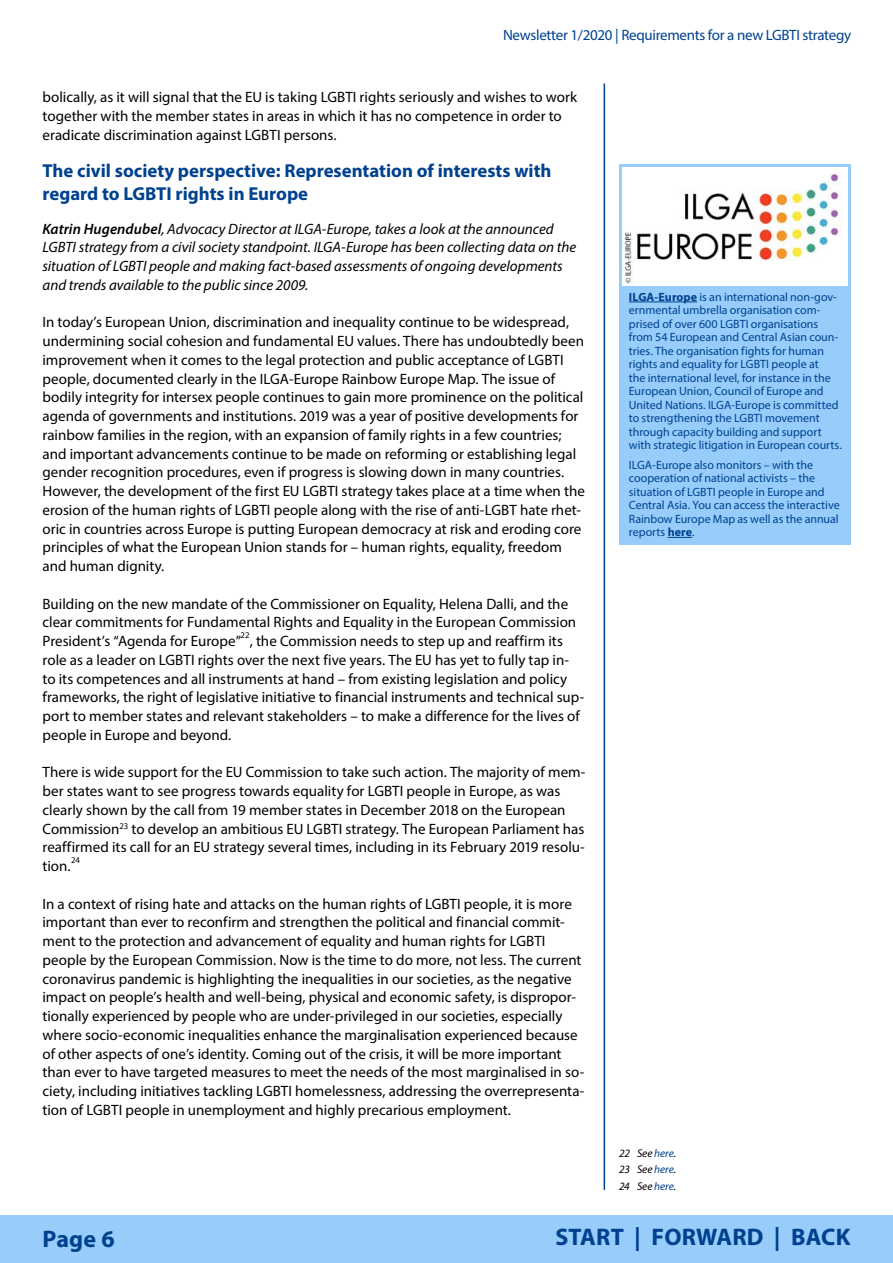
<style>
.page{position:relative;width:893px;height:1263px;background:#fff}
.page>*{position:absolute;margin:0;border:0;box-sizing:border-box;transform-origin:0 0}
.t1{font:700 24px "Myriad Pro";letter-spacing:.01em;color:#00418f}
.t2{font:700 18.75px/22.5px "Myriad Pro";color:#00418f}
.t3{font:15px/18.8px "Myriad Pro";color:#000}
.t4{font:italic 15px/18.8px "Myriad Pro";color:#000}
.t5{font:15px "Myriad Pro";letter-spacing:-.02em;color:#00418f}
.t6{font:12px/13.5px "Myriad Pro";letter-spacing:-.005em;color:#00418f}
.t7{font:italic 11.25px/16.2px "Myriad Pro";letter-spacing:-.005em;color:#000}
.t8{font:8.7px "Myriad Pro";color:#000}
.s1{font-weight:600}
.s2{font-weight:700}
.s3{color:#00418f}
</style>
<div class="page">
<hr style="left:604px;top:84px;width:1px;height:1106px;background:#00418f">
<div style="left:0;top:1215px;width:893px;height:48px;background:#97ccfb"></div>
<div style="left:619px;top:164px;width:232px;height:380px;background:#97ccfb"></div>
<hr style="left:629px;top:302px;width:68px;height:1px;background:#00418f">
<svg style="left:668px;top:537px;width:24px;height:1px"></svg>
<img style="left:623px;top:168px;width:224px;height:117px">
<p class="t5" style="left:503px;top:26px;width:350px">Newsletter 1/2020 | Requirements for a new LGBTI strategy</p>
<p class="t3" style="left:43px;top:88px;width:536px">bolically, as it will signal that the EU is taking LGBTI rights seriously and wishes to work together with the member states in areas in which it has no competence in order to eradicate discrimination against LGBTI persons.</p>
<h3 class="t2" style="left:43px;top:159px;width:511px">The civil society perspective: Representation of interests with regard to LGBTI rights in Europe</h3>
<p class="t4" style="left:43px;top:219px;width:535px"><span class="s1">Katrin Hugendubel</span>, Advocacy Director at ILGA-Europe, takes a look at the announced LGBTI strategy from a civil society standpoint. ILGA-Europe has been collecting data on the situation of LGBTI people and making fact-based assessments of ongoing developments and trends available to the public since 2009.</p>
<p class="t3" style="left:43px;top:313px;width:544px">In today’s European Union, discrimination and inequality continue to be widespread, undermining social cohesion and fundamental EU values. There has undoubtedly been improvement when it comes to the legal protection and public acceptance of LGBTI people, documented clearly in the ILGA-Europe Rainbow Europe Map. The issue of bodily integrity for intersex people continues to gain more prominence on the political agenda of governments and institutions. 2019 was a year of positive developments for rainbow families in the region, with an expansion of family rights in a few countries; and important advancements continue to be made on reforming or establishing legal gender recognition procedures, even if progress is slowing down in many countries.<br>However, the development of the first EU LGBTI strategy takes place at a time when the erosion of the human rights of LGBTI people along with the rise of anti-LGBT hate rhet&shy;oric in countries across Europe is putting European democracy at risk and eroding core principles of what the European Union stands for – human rights, equality, freedom and human dignity.</p>
<p class="t3" style="left:43px;top:594px;width:535px">Building on the new mandate of the Commissioner on Equality, Helena Dalli, and the clear commitments for Fundamental Rights and Equality in the European Commission<br>President’s “Agenda for Europe”</p>
<p class="t8" style="left:241px;top:630px;width:11px">22</p>
<p class="t3" style="left:43px;top:631px;width:543px;text-indent:207px">, the Commission needs to step up and reaffirm its role as a leader on LGBTI rights over the next five years. The EU has yet to fully tap in&shy;to its competences and all instruments at hand – from existing legislation and policy frameworks, the right of legislative initiative to financial instruments and technical sup&shy;port to member states and relevant stakeholders – to make a difference for the lives of people in Europe and beyond.</p>
<p class="t3" style="left:43px;top:763px;width:545px">There is wide support for the EU Commission to take such action. The majority of mem&shy;ber states want to see progress towards equality for LGBTI people in Europe, as was clearly shown by the call from 19 member states in December 2018 on the European Commission<sup>23</sup> to develop an ambitious EU LGBTI strategy. The European Parliament has reaffirmed its call for an EU strategy several times, including in its February 2019 resolu&shy;tion.</p>
<p class="t8" style="left:71px;top:855px;width:10px">24</p>
<p class="t3" style="left:43px;top:894px;width:543px">In a context of rising hate and attacks on the human rights of LGBTI people, it is more important than ever to reconfirm and strengthen the political and financial commit&shy;ment to the protection and advancement of equality and human rights for LGBTI people by the European Commission. Now is the time to do more, not less. The current coronavirus pandemic is highlighting the inequalities in our societies, as the negative impact on people’s health and well-being, physical and economic safety, is dispropor&shy;tionally experienced by people who are under-privileged in our societies, especially where socio-economic inequalities enhance the marginalisation experienced because of other aspects of one’s identity. Coming out of the crisis, it will be more important than ever to have targeted measures to meet the needs of the most marginalised in so&shy;ciety, including initiatives tackling LGBTI homelessness, addressing the overrepresenta&shy;tion of LGBTI people in unemployment and highly precarious employment.</p>
<p class="t6" style="left:629px;top:290px;width:214px"><span class="s2">ILGA-Europe</span> is an international non-gov&shy;ernmental umbrella organisation com&shy;prised of over 600 LGBTI organisations from 54 European and Central Asian coun&shy;tries. The organisation fights for human rights and equality for LGBTI people at<br>the international level, for instance in the European Union, Council of Europe and United Nations. ILGA-Europe is committed to strengthening the LGBTI movement through capacity building and support with strategic litigation in European courts.</p>
<p class="t6" style="left:629px;top:458px;width:212px">ILGA-Europe also monitors – with the cooperation of national activists – the situation of LGBTI people in Europe and Central Asia. You can access the interactive Rainbow Europe Map as well as the annual reports <span class="s2">here</span>.</p>
<p class="t7" style="left:619px;top:1145px;width:58px">22 See <span class="s3">here</span>.</p>
<p class="t7" style="left:619px;top:1161px;width:58px">23 See <span class="s3">here</span>.<br>24 See <span class="s3">here</span>.</p>
<h1 class="t1" style="left:43px;top:1223px;width:74px">Page 6</h1>
<p class="t1" style="left:555px;top:1222px;width:297px">START | FORWARD | BACK</p>
</div>
